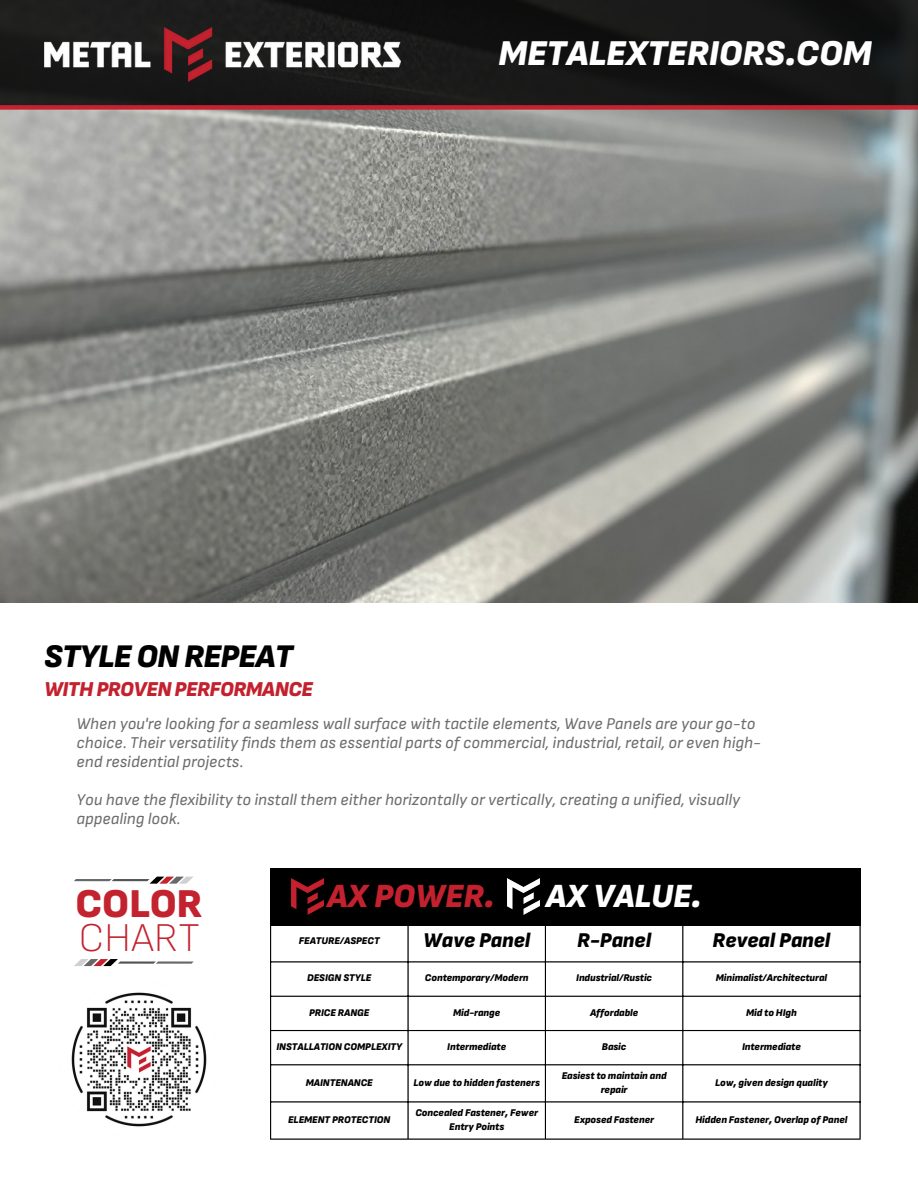
<style>
.page{position:relative;width:918px;height:1188px;background:#fff}
.page>*{position:absolute;margin:0;border:0;box-sizing:border-box;transform-origin:0 0}
.t1{font:900 40.95px "Sofia Sans";color:#c3222f}
.t2{font:200 40.95px "Sofia Sans";color:#c3222f}
.t3{font:italic 900 36.3px "Sofia Sans";color:#fff}
.t4{font:italic 900 33.75px "Sofia Sans";color:#c4212f}
.t5{font:italic 900 33.75px "Sofia Sans";color:#fff}
.t6{font:italic 900 33px "Sofia Sans";letter-spacing:-.02em;color:#000}
.t7{font:italic 900 21.15px "Sofia Sans";letter-spacing:-.02em;color:#c4212f}
.t8{font:italic 900 21px "Sofia Sans";color:#000}
.t9{font:italic 16.5px/19.2px "Sofia Sans";letter-spacing:-.005em;color:#6d6d6c}
.t10{font:italic 900 10.2px/13.6px "Sofia Sans";color:#000;text-align:center}
</style>
<div class="page">
<img style="left:0;top:110px;width:918px;height:493px">
<div style="left:0;top:0;width:918px;height:106px;background:#171817"></div>
<img style="left:44px;top:27px;width:357px;height:54px">
<div style="left:0;top:105px;width:918px;height:5px;background:#c3222f"></div>
<svg style="left:74px;top:877px;width:119px;height:7px"></svg>
<svg style="left:74px;top:959px;width:120px;height:7px"></svg>
<img style="left:71px;top:992px;width:136px;height:135px">
<hr style="left:270px;top:923px;width:1px;height:216px;background:#000">
<hr style="left:407px;top:923px;width:2px;height:216px;background:#000">
<hr style="left:545px;top:923px;width:1px;height:216px;background:#000">
<hr style="left:682px;top:923px;width:1px;height:216px;background:#000">
<hr style="left:859px;top:923px;width:2px;height:216px;background:#000">
<hr style="left:270px;top:961px;width:591px;height:1px;background:#000">
<hr style="left:270px;top:996px;width:591px;height:1px;background:#000">
<hr style="left:270px;top:1030px;width:591px;height:1px;background:#000">
<hr style="left:270px;top:1064px;width:591px;height:1px;background:#000">
<hr style="left:270px;top:1101px;width:591px;height:2px;background:#000">
<hr style="left:270px;top:1139px;width:591px;height:1px;background:#000">
<div style="left:270px;top:868px;width:591px;height:57px;background:#000"></div>
<img style="left:291px;top:879px;width:32px;height:36px">
<img style="left:508px;top:879px;width:32px;height:36px">
<p class="t3" style="left:498px;top:32px;width:375px">METALEXTERIORS.COM</p>
<p class="t6" style="left:44px;top:637px;width:250px">STYLE ON REPEAT</p>
<p class="t7" style="left:44px;top:677px;width:270px">WITH PROVEN PERFORMANCE</p>
<p class="t9" style="left:77px;top:714px;width:686px">When you're looking for a seamless wall surface with tactile elements, Wave Panels are your go-to choice. Their versatility finds them as essential parts of commercial, industrial, retail, or even high&shy;end residential projects.</p>
<p class="t9" style="left:77px;top:790px;width:665px">You have the flexibility to install them either horizontally or vertically, creating a unified, visually appealing look.</p>
<p class="t1" style="left:75px;top:880px;width:129px">COLOR</p>
<p class="t2" style="left:78px;top:914px;width:123px">CHART</p>
<p class="t4" style="left:327px;top:876px;width:169px">AX POWER.</p>
<p class="t5" style="left:546px;top:876px;width:157px">AX VALUE.</p>
<p class="t10" style="left:299px;top:935px;width:82px">FEATURE/ASPECT</p>
<p class="t8" style="left:423px;top:928px;width:109px">Wave Panel</p>
<p class="t8" style="left:577px;top:928px;width:75px">R-Panel</p>
<p class="t8" style="left:713px;top:928px;width:119px">Reveal Panel</p>
<p class="t10" style="left:307px;top:971px;width:66px">DESIGN STYLE</p>
<p class="t10" style="left:425px;top:971px;width:105px">Contemporary/Modern</p>
<p class="t10" style="left:576px;top:971px;width:77px">Industrial/Rustic</p>
<p class="t10" style="left:716px;top:971px;width:113px">Minimalist/Architectural</p>
<p class="t10" style="left:309px;top:1006px;width:62px">PRICE RANGE</p>
<p class="t10" style="left:453px;top:1006px;width:48px">Mid-range</p>
<p class="t10" style="left:590px;top:1006px;width:50px">Affordable</p>
<p class="t10" style="left:746px;top:1006px;width:52px">Mid to HIgh</p>
<p class="t10" style="left:276px;top:1040px;width:127px">INSTALLATION COMPLEXITY</p>
<p class="t10" style="left:447px;top:1040px;width:60px">Intermediate</p>
<p class="t10" style="left:602px;top:1040px;width:26px">Basic</p>
<p class="t10" style="left:742px;top:1040px;width:60px">Intermediate</p>
<p class="t10" style="left:306px;top:1076px;width:69px">MAINTENANCE</p>
<p class="t10" style="left:414px;top:1076px;width:128px">Low due to hidden fasteners</p>
<p class="t10" style="left:562px;top:1069px;width:106px">Easiest to maintain and repair</p>
<p class="t10" style="left:715px;top:1076px;width:114px">Low, given design quality</p>
<p class="t10" style="left:288px;top:1113px;width:104px">ELEMENT PROTECTION</p>
<p class="t10" style="left:415px;top:1106px;width:124px">Concealed Fastener, Fewer<br>Entry Points</p>
<p class="t10" style="left:574px;top:1113px;width:81px">Exposed Fastener</p>
<p class="t10" style="left:695px;top:1113px;width:153px">Hidden Fastener, Overlap of Panel</p>
</div>
